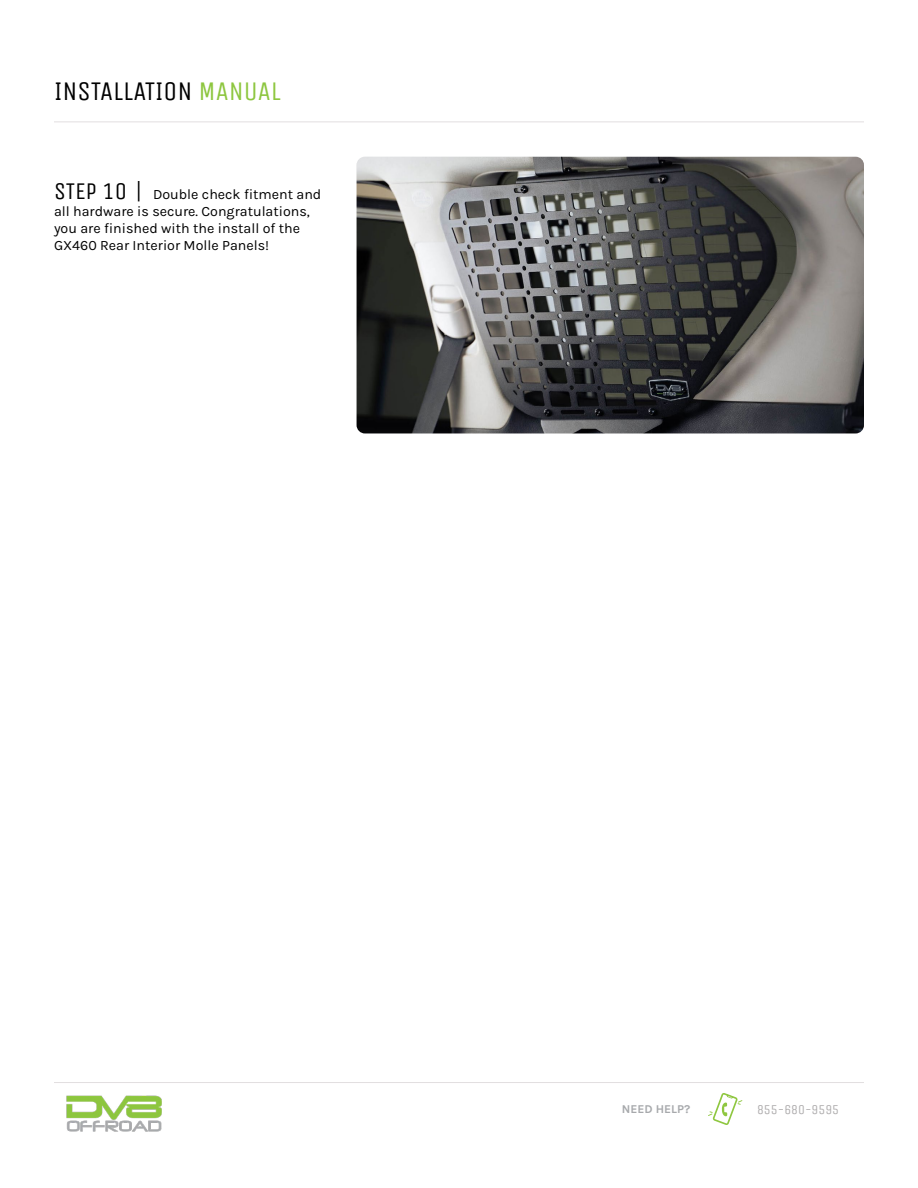
<style>
.page{position:relative;width:918px;height:1188px;background:#fff}
.page>*{position:absolute;margin:0;border:0;box-sizing:border-box;transform-origin:0 0}
.t1{font:27px "Unica One";color:#000}
.t2{font:14.25px/17.1px "Karla";color:#000}
.t3{font:13.5px "Unica One";color:#afadae}
.t4{font:700 12px "Karla";color:#a7a9ac}
.s1{color:#8dc63f}
.s2{font-family:"Unica One";font-size:24px}
</style>
<div class="page">
<img style="left:357px;top:157px;width:507px;height:276px">
<hr style="left:54px;top:122px;width:810px;height:1px;background:#e2dfe0">
<svg style="left:708px;top:1093px;width:34px;height:32px"></svg>
<hr style="left:54px;top:1082px;width:810px;height:1px;background:#e2dfe0">
<img style="left:66px;top:1095px;width:96px;height:37px">
<h1 class="t1" style="left:54px;top:76px;width:228px">INSTALLATION <span class="s1">MANUAL</span></h1>
<p class="t2" style="left:54px;top:185px;width:269px"><span class="s2">STEP 10 |</span> Double check fitment and all hardware is secure. Congratulations, you are finished with the install of the GX460 Rear Interior Molle Panels!</p>
<p class="t4" style="left:622px;top:1101px;width:70px">NEED HELP?</p>
<p class="t3" style="left:757px;top:1102px;width:84px">855-680-9595</p>
</div>
